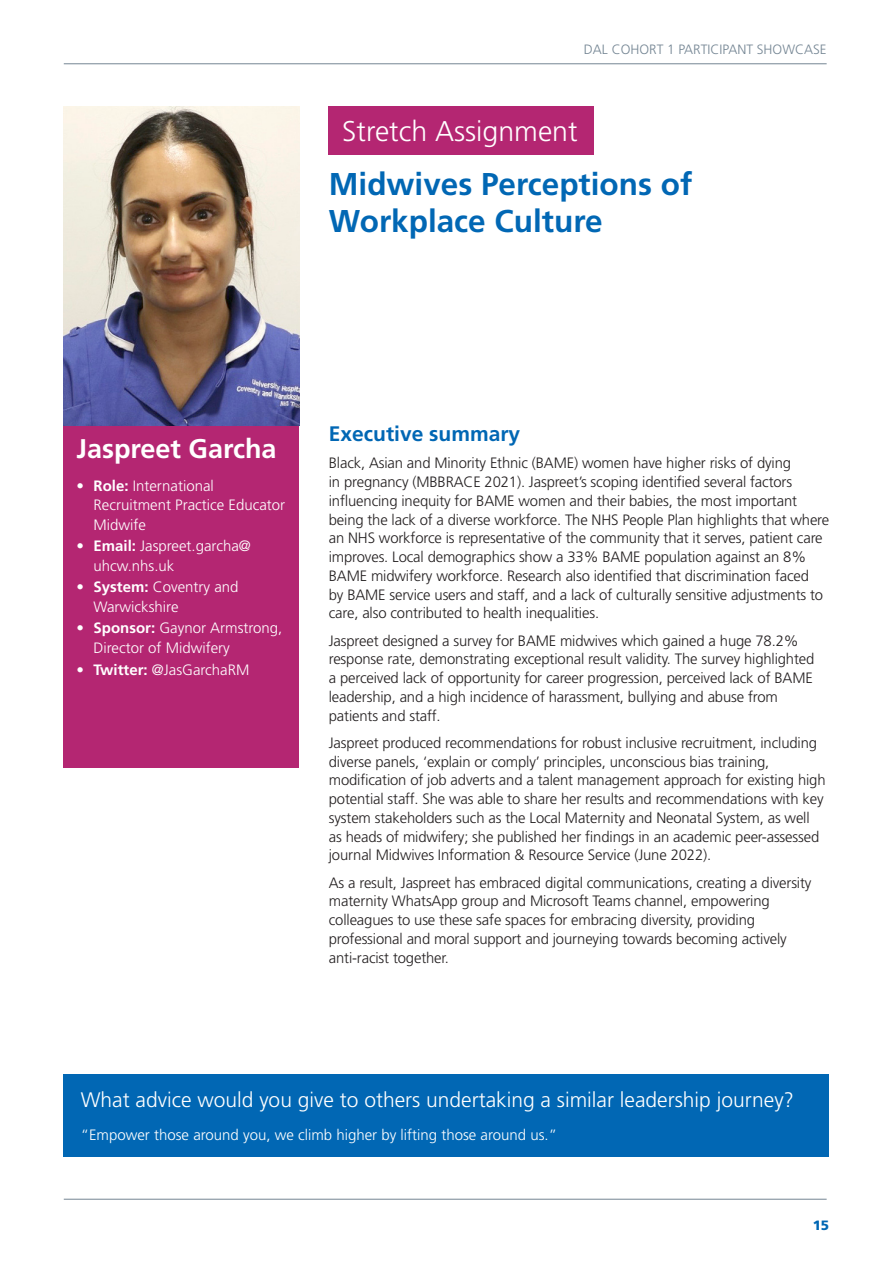
<style>
.page{position:relative;width:893px;height:1263px;background:#fff}
.page>*{position:absolute;margin:0;border:0;box-sizing:border-box;transform-origin:0 0}
.B_Heading{font:700 31.5px/37.5px "Frutiger LT Std";color:#0167b4}
.B_Heading-2{font:300 28.5px "Frutiger LT Std";color:#fff}
.Name{font:700 27px "Frutiger LT Std";color:#fff}
.Body_Text{font:300 21px "Frutiger LT Std";color:#fff}
.B_Heading-3{font:700 21px "Frutiger LT Std";color:#0167b4}
.Body_Text-2{font:300 15px/18.8px "Frutiger LT Std";letter-spacing:-.01em;color:#231f20}
.Body_Text-3{font:300 15px/19.5px "Frutiger LT Std";color:#fff}
.t1{font:300 13.5px "Frutiger";color:#748593}
.t2{font:900 13.5px "Frutiger";color:#0167b4}
.s1{font-weight:700}
</style>
<div class="page">
<hr style="left:64px;top:1199px;width:763px;height:1px;background:#748593">
<hr style="left:64px;top:63px;width:763px;height:1px;background:#748593">
<div style="left:64px;top:1075px;width:765px;height:82px;background:#0167b4"></div>
<div style="left:329px;top:106px;width:265px;height:49px;background:#b42672"></div>
<div style="left:64px;top:425px;width:235px;height:342px;background:#b42672"></div>
<img style="left:64px;top:106px;width:235px;height:319px">
<p class="t1" style="left:584px;top:41px;width:244px">DAL COHORT 1 PARTICIPANT SHOWCASE</p>
<p class="B_Heading-2" style="left:342px;top:115px;width:237px">Stretch Assignment</p>
<p class="B_Heading" style="left:329px;top:165px;width:365px">Midwives Perceptions of<br>Workplace Culture</p>
<p class="Name" style="left:77px;top:433px;width:202px">Jaspreet Garcha</p>
<p class="Body_Text-3" style="left:94px;top:476px;width:193px;text-indent:-17px">• <span class="s1">Role:</span> International<br>Recruitment Practice Educator<br>Midwife</p>
<p class="Body_Text-3" style="left:94px;top:536px;width:159px;text-indent:-17px">• <span class="s1">Email:</span> Jaspreet.garcha@ uhcw.nhs.uk</p>
<p class="Body_Text-3" style="left:94px;top:578px;width:147px;text-indent:-17px">• <span class="s1">System:</span> Coventry and<br>Warwickshire</p>
<p class="Body_Text-3" style="left:94px;top:619px;width:190px;text-indent:-17px">• <span class="s1">Sponsor:</span> Gaynor Armstrong,<br>Director of Midwifery</p>
<p class="Body_Text-3" style="left:77px;top:660px;width:174px">• <span class="s1">Twitter:</span> @JasGarchaRM</p>
<p class="B_Heading-3" style="left:329px;top:421px;width:193px">Executive summary</p>
<p class="Body_Text-2" style="left:329px;top:454px;width:502px">Black, Asian and Minority Ethnic (BAME) women have higher risks of dying<br>in pregnancy (MBBRACE 2021). Jaspreet’s scoping identified several factors influencing inequity for BAME women and their babies, the most important being the lack of a diverse workforce. The NHS People Plan highlights that where an NHS workforce is representative of the community that it serves, patient care improves. Local demographics show a 33% BAME population against an 8% BAME midwifery workforce. Research also identified that discrimination faced<br>by BAME service users and staff, and a lack of culturally sensitive adjustments to care, also contributed to health inequalities.</p>
<p class="Body_Text-2" style="left:329px;top:631px;width:487px">Jaspreet designed a survey for BAME midwives which gained a huge 78.2% response rate, demonstrating exceptional result validity. The survey highlighted a perceived lack of opportunity for career progression, perceived lack of BAME leadership, and a high incidence of harassment, bullying and abuse from patients and staff.</p>
<p class="Body_Text-2" style="left:329px;top:733px;width:498px">Jaspreet produced recommendations for robust inclusive recruitment, including diverse panels, ‘explain or comply’ principles, unconscious bias training, modification of job adverts and a talent management approach for existing high potential staff. She was able to share her results and recommendations with key system stakeholders such as the Local Maternity and Neonatal System, as well as heads of midwifery; she published her findings in an academic peer-assessed journal Midwives Information &amp; Resource Service (June 2022).</p>
<p class="Body_Text-2" style="left:329px;top:873px;width:484px">As a result, Jaspreet has embraced digital communications, creating a diversity maternity WhatsApp group and Microsoft Teams channel, empowering colleagues to use these safe spaces for embracing diversity, providing professional and moral support and journeying towards becoming actively anti-racist together.</p>
<p class="Body_Text" style="left:81px;top:1088px;width:715px">What advice would you give to others undertaking a similar leadership journey?</p>
<p class="Body_Text-3" style="left:81px;top:1125px;width:478px">“Empower those around you, we climb higher by lifting those around us.”</p>
<p class="t2" style="left:813px;top:1217px;width:18px">15</p>
</div>
